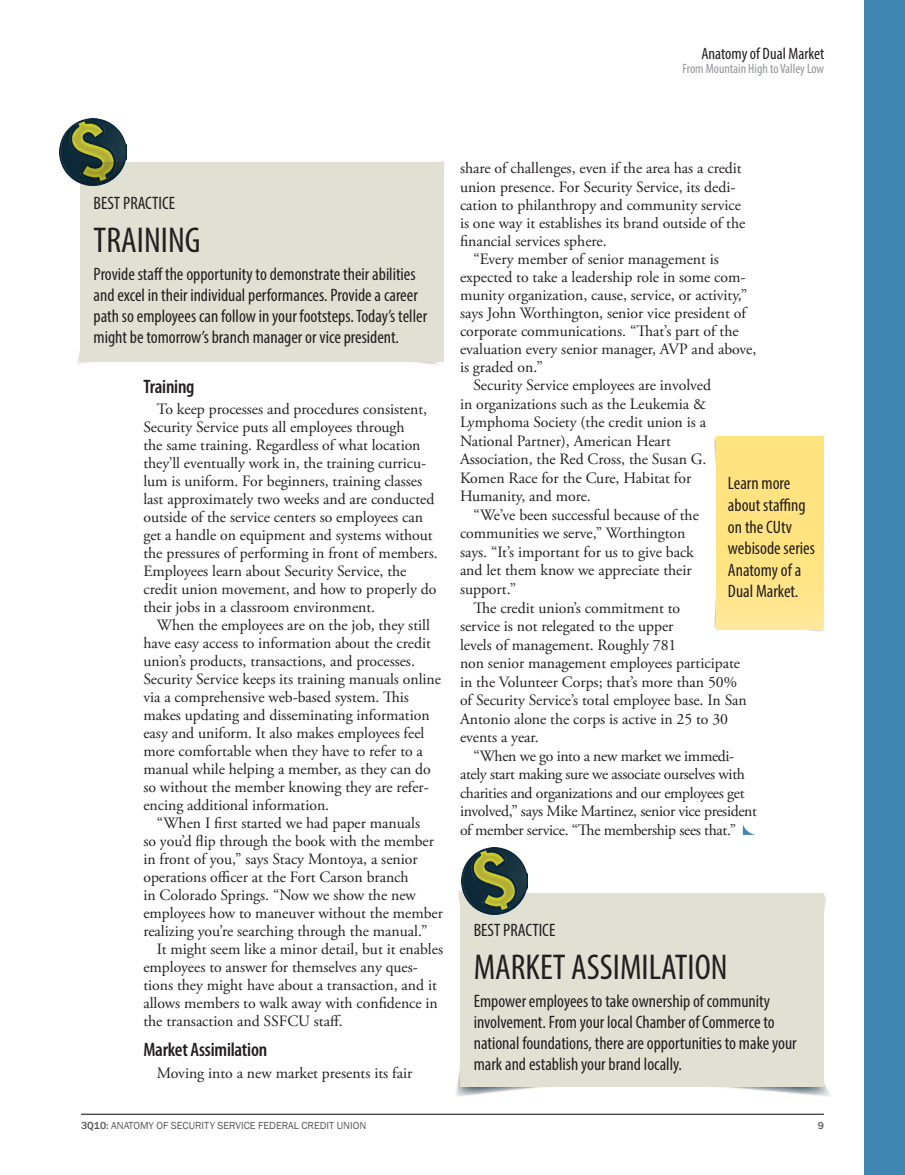
<style>
.page{position:relative;width:905px;height:1175px;background:#fff}
.page>*{position:absolute;margin:0;border:0;box-sizing:border-box;transform-origin:0 0}
.cusp_Article_Deck{font:condensed 36px "Myriad Pro";color:#231f20}
.cusp_subhead{font:600 condensed 19.5px "Myriad Pro";letter-spacing:-.01em;color:#231f20}
.cusp_Article_Deck-2{font:condensed 18px/21px "Myriad Pro";color:#231f20}
.Tick_Head{font:condensed 16.5px "Myriad Pro";color:#231f20}
.cusp_Article_Text{font:15.75px/18px "Adobe Garamond Pro";color:#231f20}
.cusp_Article_Text-2{font:15.75px/18.5px "Adobe Garamond Pro";letter-spacing:-.02em;color:#231f20}
.cusp_Article_Carryov{font:condensed 13.5px "Myriad Pro";color:#939598}
.t1{font:10.5px "Franklin Gothic";color:#57585a}
.t2{font:500 10.5px "Franklin Gothic";color:#57585a}
.s1{font-weight:500}
</style>
<div class="page">
<hr style="left:81px;top:1113px;width:743px;height:1px;background:#231f20">
<div style="left:864px;top:0;width:40px;height:1174px;background:#3f86b2"></div>
<svg style="left:456px;top:890px;width:374px;height:207px"></svg>
<svg style="left:77px;top:159px;width:367px;height:206px"></svg>
<div style="left:80px;top:162px;width:363px;height:200px;background:#e0e0d3"></div>
<div style="left:460px;top:892px;width:363px;height:194px;background:#e0e0d3"></div>
<img style="left:461px;top:848px;width:67px;height:66px">
<svg style="left:742px;top:824px;width:14px;height:11px"></svg>
<img style="left:60px;top:118px;width:66px;height:67px">
<svg style="left:714px;top:436px;width:110px;height:196px"></svg>
<div style="left:716px;top:436px;width:107px;height:194px;background:linear-gradient(to bottom,#ffe27a,#ffe68f)"></div>
<p class="Tick_Head" style="left:701px;top:43px;width:124px">Anatomy of Dual Market</p>
<p class="cusp_Article_Carryov" style="left:682px;top:60px;width:143px">From Mountain High to Valley Low</p>
<p class="cusp_Article_Deck-2" style="left:94px;top:192px;width:83px">BEST PRACTICE</p>
<p class="cusp_Article_Deck" style="left:94px;top:218px;width:108px">TRAINING</p>
<p class="cusp_Article_Deck-2" style="left:94px;top:263px;width:335px">Provide staff the opportunity to demonstrate their abilities and excel in their individual performances. Provide a career path so employees can follow in your footsteps. Today’s teller might be tomorrow’s branch manager or vice president.</p>
<p class="cusp_subhead" style="left:143px;top:376px;width:53px">Training</p>
<p class="cusp_Article_Text" style="left:143px;top:400px;width:296px;text-indent:14px">To keep processes and procedures consistent, Security Service puts all employees through<br>the same training. Regardless of what location they’ll eventually work in, the training curricu&shy;lum is uniform. For beginners, training classes last approximately two weeks and are conducted outside of the service centers so employees can get a handle on equipment and systems without the pressures of performing in front of members.<br>Employees learn about Security Service, the credit union movement, and how to properly do their jobs in a classroom environment.</p>
<p class="cusp_Article_Text" style="left:143px;top:616px;width:299px;text-indent:14px">When the employees are on the job, they still have easy access to information about the credit union’s products, transactions, and processes.<br>Security Service keeps its training manuals online via a comprehensive web-based system. This makes updating and disseminating information easy and uniform. It also makes employees feel more comfortable when they have to refer to a manual while helping a member, as they can do so without the member knowing they are refer&shy;encing additional information.</p>
<p class="cusp_Article_Text" style="left:143px;top:814px;width:301px;text-indent:14px">“When I first started we had paper manuals<br>so you’d flip through the book with the member in front of you,” says Stacy Montoya, a senior operations officer at the Fort Carson branch<br>in Colorado Springs. “Now we show the new employees how to maneuver without the member realizing you’re searching through the manual.”</p>
<p class="cusp_Article_Text" style="left:143px;top:940px;width:301px;text-indent:14px">It might seem like a minor detail, but it enables employees to answer for themselves any ques&shy;tions they might have about a transaction, and it allows members to walk away with confidence in the transaction and SSFCU staff.</p>
<p class="cusp_subhead" style="left:143px;top:1039px;width:125px">Market Assimilation</p>
<p class="cusp_Article_Text" style="left:157px;top:1064px;width:257px">Moving into a new market presents its fair</p>
<p class="cusp_Article_Text" style="left:460px;top:160px;width:287px">share of challenges, even if the area has a credit union presence. For Security Service, its dedi&shy;cation to philanthropy and community service is one way it establishes its brand outside of the financial services sphere.</p>
<p class="cusp_Article_Text" style="left:460px;top:250px;width:298px;text-indent:14px">“Every member of senior management is expected to take a leadership role in some com&shy;munity organization, cause, service, or activity,” says John Worthington, senior vice president of corporate communications. “That’s part of the evaluation every senior manager, AVP and above, is graded on.”</p>
<p class="cusp_Article_Text" style="left:460px;top:376px;width:253px;line-height:18.6px;text-indent:14px">Security Service employees are involved in organizations such as the Leukemia &amp; Lymphoma Society (the credit union is a National Partner), American Heart Association, the Red Cross, the Susan G.<br>Komen Race for the Cure, Habitat for Humanity, and more.</p>
<p class="cusp_Article_Text" style="left:460px;top:506px;width:240px;line-height:18.5px;text-indent:14px">“We’ve been successful because of the communities we serve,” Worthington says. “It’s important for us to give back and let them know we appreciate their support.”</p>
<p class="cusp_Article_Text" style="left:460px;top:599px;width:288px;line-height:18.5px;text-indent:14px">The credit union’s commitment to<br>service is not relegated to the upper<br>levels of management. Roughly 781<br>non senior management employees participate in the Volunteer Corps; that’s more than 50% of Security Service’s total employee base. In San Antonio alone the corps is active in 25 to 30 events a year.</p>
<p class="cusp_Article_Text-2" style="left:460px;top:747px;width:298px;text-indent:14px">“When we go into a new market we immedi&shy;ately start making sure we associate ourselves with charities and organizations and our employees get involved,” says Mike Martinez, senior vice president of member service. “The membership sees that.”</p>
<p class="cusp_Article_Deck-2" style="left:728px;top:472px;width:88px;line-height:21.6px">Learn more about staffing on the CUtv webisode series<br>Anatomy of a<br>Dual Market.</p>
<p class="cusp_Article_Deck-2" style="left:473px;top:919px;width:83px">BEST PRACTICE</p>
<p class="cusp_Article_Deck" style="left:473px;top:945px;width:255px">MARKET ASSIMILATION</p>
<p class="cusp_Article_Deck-2" style="left:473px;top:990px;width:324px">Empower employees to take ownership of community involvement. From your local Chamber of Commerce to national foundations, there are opportunities to make your mark and establish your brand locally.</p>
<p class="t1" style="left:81px;top:1118px;width:287px"><span class="s1">3Q10:</span> ANATOMY OF SECURITY SERVICE FEDERAL CREDIT UNION</p>
<p class="t2" style="left:817px;top:1118px;width:8px">9</p>
</div>
